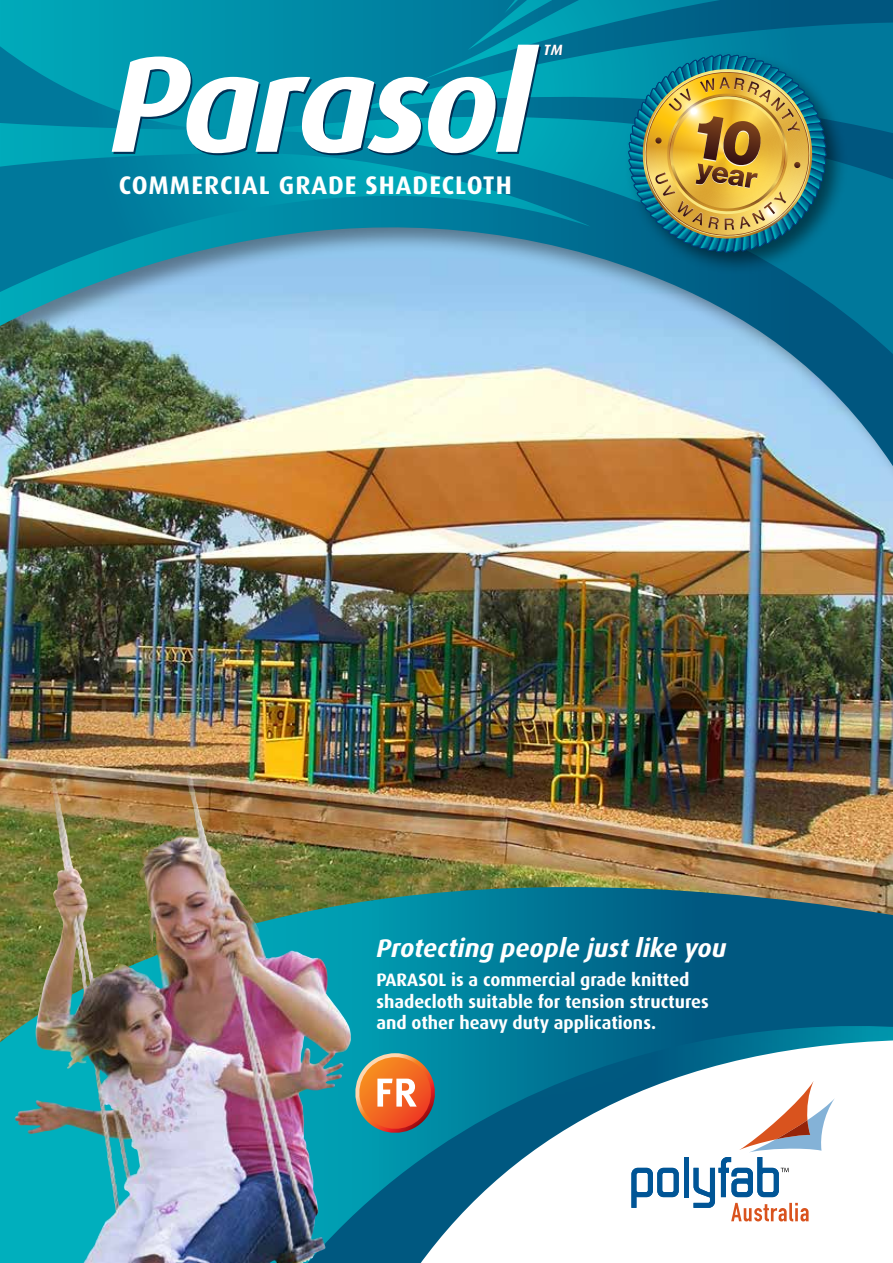
<style>
.page{position:relative;width:893px;height:1263px;background:#fff}
.page>*{position:absolute;margin:0;border:0;box-sizing:border-box;transform-origin:0 0}
.t1{font:italic 700 136.5px "Dax";letter-spacing:-.04em;color:#fff}
.t2{font:italic 700 25.5px "Dax";color:#fff}
.t3{font:700 25.5px "Dax";letter-spacing:.04em;color:#fff}
.t4{font:700 18px/21.6px "Dax";color:#fff}
.t5{font:italic 700 14.85px "Dax";color:#fff}
</style>
<div class="page">
<img style="left:0;top:508px;width:893px;height:379px">
<div style="left:0;top:0;width:893px;height:508px;background:#000;opacity:.4"></div>
<svg style="left:0;top:0;width:893px;height:493px;background:#5fa2ad"></svg>
<img style="left:0;top:887px;width:893px;height:376px">
<img style="left:287px;top:1024px;width:606px;height:239px">
<svg style="left:351px;top:1053px;width:59px;height:84px;background:#b38e67"></svg>
<svg style="left:182px;top:1211px;width:19px;height:32px"></svg>
<svg style="left:410px;top:1040px;width:483px;height:223px"></svg>
<svg style="left:631px;top:1168px;width:48px;height:40px"></svg>
<div style="left:684px;top:1157px;width:5px;height:40px;background:#005596"></div>
<svg style="left:693px;top:1081px;width:142px;height:140px"></svg>
<img style="left:138px;top:718px;width:60px;height:173px">
<div style="left:624px;top:50px;width:225px;height:225px;background:#000;opacity:.5"></div>
<svg style="left:419px;top:0;width:407px;height:262px;background:#31898c"></svg>
<h1 class="t1" style="left:109px;top:27px;width:425px">Parasol</h1>
<p class="t5" style="left:543px;top:41px;width:21px">TM</p>
<h2 class="t3" style="left:119px;top:170px;width:394px">COMMERCIAL GRADE SHADECLOTH</h2>
<h2 class="t2" style="left:376px;top:933px;width:352px">Protecting people just like you</h2>
<p class="t4" style="left:376px;top:969px;width:334px">PARASOL is a commercial grade knitted shadecloth suitable for tension structures and other heavy duty applications.</p>
</div>
